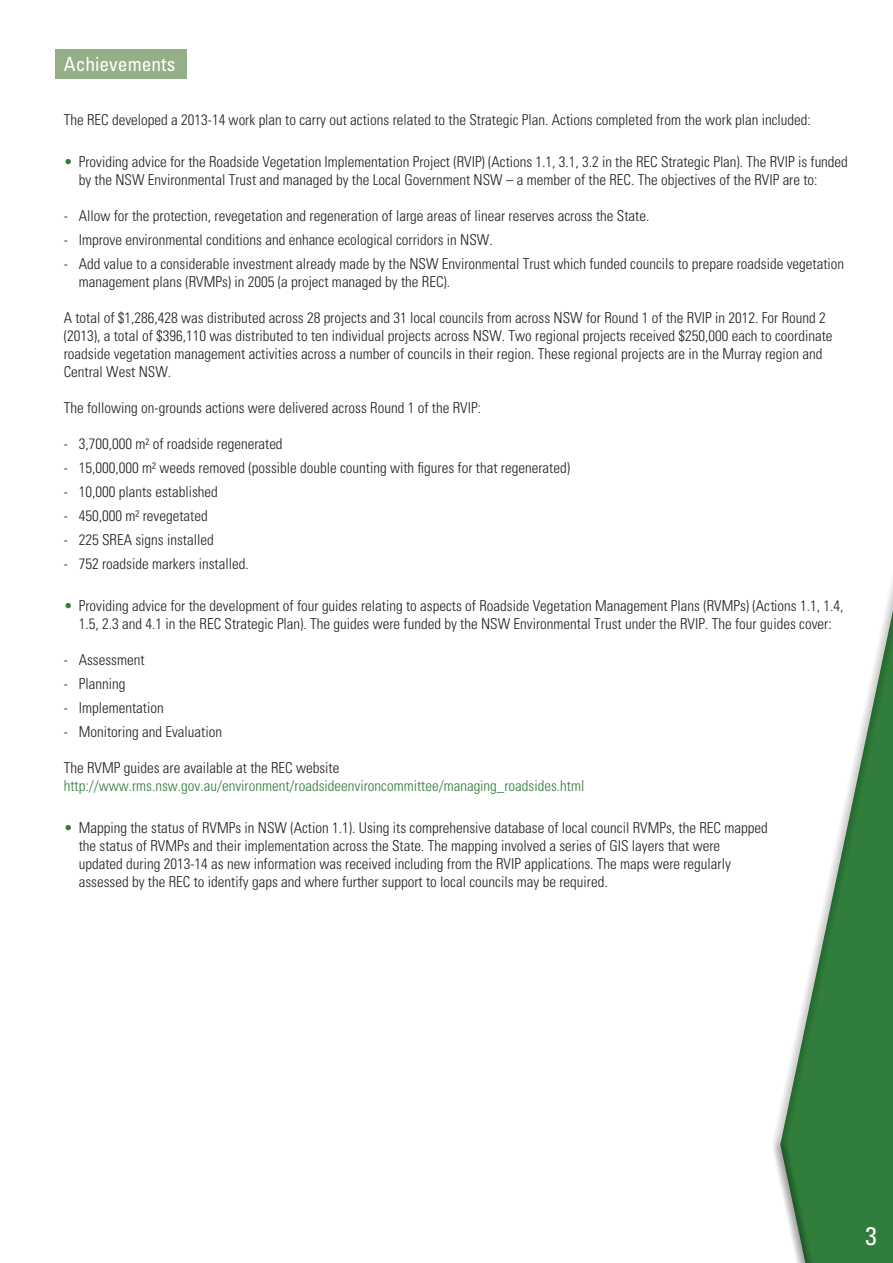
<style>
.page{position:relative;width:893px;height:1263px;background:#fff}
.page>*{position:absolute;margin:0;border:0;box-sizing:border-box;transform-origin:0 0}
.t1{font:condensed 25.5px "Univers";color:#fff}
.t2{font:condensed 19.5px "Univers";color:#fff}
.t3{font:300 condensed 15px/18px "Univers";color:#231f20}
.t4{font:300 condensed 15px "Univers";color:#307d3c}
.s1{color:#307d3c}
</style>
<div class="page">
<div style="left:55px;top:49px;width:132px;height:30px;background:#95af88"></div>
<div style="left:772px;top:494px;width:121px;height:769px;background:#231f20;opacity:.5"></div>
<h2 class="t2" style="left:64px;top:52px;width:113px">Achievements</h2>
<p class="t3" style="left:64px;top:111px;width:749px">The REC developed a 2013-14 work plan to carry out actions related to the Strategic Plan. Actions completed from the work plan included:</p>
<p class="t3" style="left:79px;top:153px;width:771px;text-indent:-15px"><span class="s1">•</span> Providing advice for the Roadside Vegetation Implementation Project (RVIP) (Actions 1.1, 3.1, 3.2 in the REC Strategic Plan). The RVIP is funded by the NSW Environmental Trust and managed by the Local Government NSW – a member of the REC. The objectives of the RVIP are to:</p>
<p class="t3" style="left:64px;top:207px;width:587px">- Allow for the protection, revegetation and regeneration of large areas of linear reserves across the State.</p>
<p class="t3" style="left:64px;top:231px;width:430px">- Improve environmental conditions and enhance ecological corridors in NSW.</p>
<p class="t3" style="left:79px;top:255px;width:767px;text-indent:-15px">- Add value to a considerable investment already made by the NSW Environmental Trust which funded councils to prepare roadside vegetation management plans (RVMPs) in 2005 (a project managed by the REC).</p>
<p class="t3" style="left:64px;top:309px;width:770px">A total of $1,286,428 was distributed across 28 projects and 31 local councils from across NSW for Round 1 of the RVIP in 2012. For Round 2 (2013), a total of $396,110 was distributed to ten individual projects across NSW. Two regional projects received $250,000 each to coordinate roadside vegetation management activities across a number of councils in their region. These regional projects are in the Murray region and Central West NSW.</p>
<p class="t3" style="left:64px;top:399px;width:419px">The following on-grounds actions were delivered across Round 1 of the RVIP:</p>
<p class="t3" style="left:64px;top:435px;width:220px">- 3,700,000 m² of roadside regenerated</p>
<p class="t3" style="left:64px;top:459px;width:508px">- 15,000,000 m² weeds removed (possible double counting with figures for that regenerated)</p>
<p class="t3" style="left:64px;top:483px;width:156px">- 10,000 plants established</p>
<p class="t3" style="left:64px;top:507px;width:145px">- 450,000 m² revegetated</p>
<p class="t3" style="left:64px;top:531px;width:151px">- 225 SREA signs installed</p>
<p class="t3" style="left:64px;top:555px;width:186px">- 752 roadside markers installed.</p>
<p class="t3" style="left:64px;top:597px;width:781px;text-align:center"><span class="s1">•</span> Providing advice for the development of four guides relating to aspects of Roadside Vegetation Management Plans (RVMPs) (Actions 1.1, 1.4,<br>1.5, 2.3 and 4.1 in the REC Strategic Plan). The guides were funded by the NSW Environmental Trust under the RVIP. The four guides cover:</p>
<p class="t3" style="left:64px;top:651px;width:82px">- Assessment</p>
<p class="t3" style="left:64px;top:675px;width:63px">- Planning</p>
<p class="t3" style="left:64px;top:699px;width:101px">- Implementation</p>
<p class="t3" style="left:64px;top:723px;width:160px">- Monitoring and Evaluation</p>
<p class="t3" style="left:64px;top:759px;width:277px">The RVMP guides are available at the REC website</p>
<p class="t4" style="left:64px;top:777px;width:522px">http://www.rms.nsw.gov.au/environment/roadsideenvironcommittee/managing_roadsides.html</p>
<p class="t3" style="left:79px;top:819px;width:690px;text-indent:-15px"><span class="s1">•</span> Mapping the status of RVMPs in NSW (Action 1.1). Using its comprehensive database of local council RVMPs, the REC mapped the status of RVMPs and their implementation across the State. The mapping involved a series of GIS layers that were updated during 2013-14 as new information was received including from the RVIP applications. The maps were regularly assessed by the REC to identify gaps and where further support to local councils may be required.</p>
<h1 class="t1" style="left:865px;top:1220px;width:13px">3</h1>
</div>
